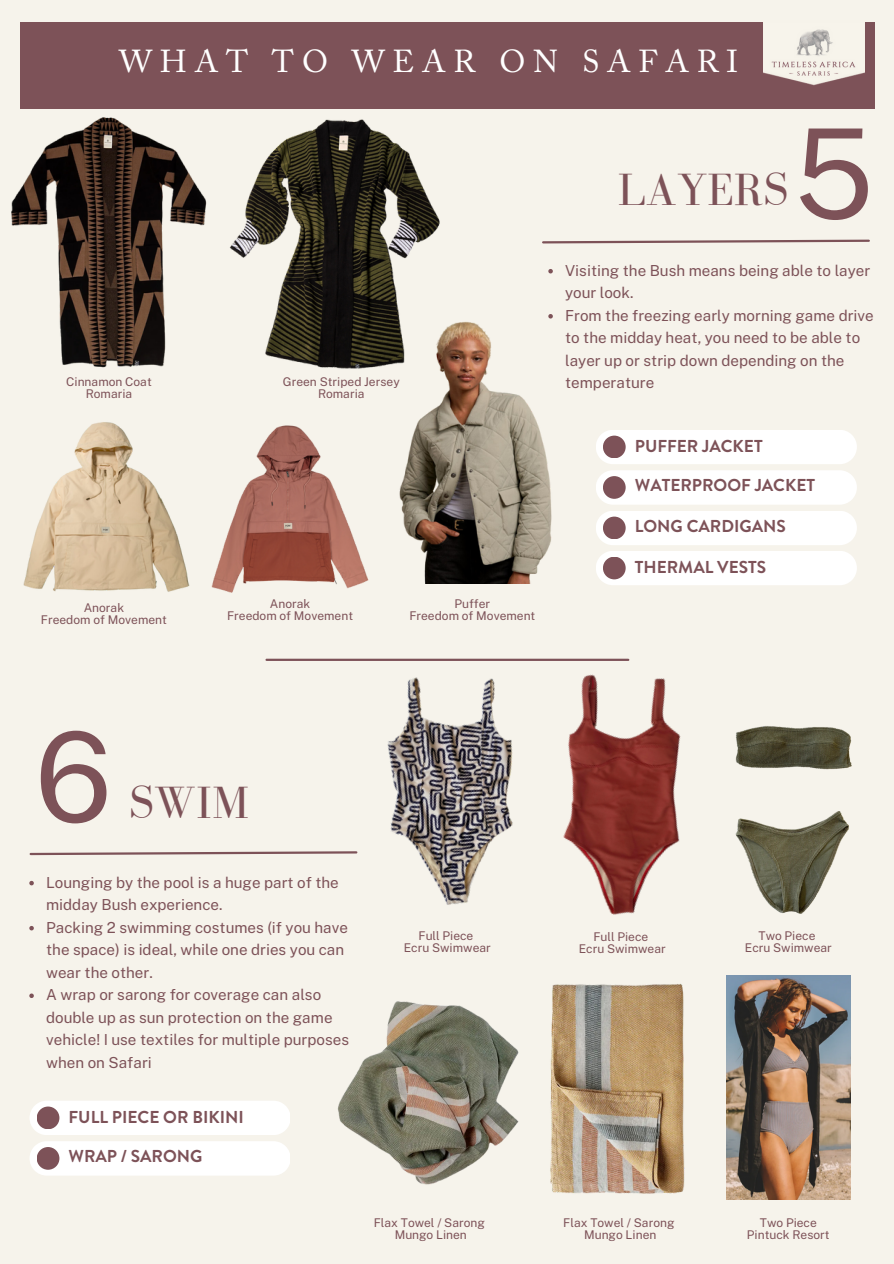
<style>
.page{position:relative;width:894px;height:1264px;background:#fff}
.page>*{position:absolute;margin:0;border:0;box-sizing:border-box;transform-origin:0 0}
.t1{font:124.65px "Public Sans";color:#7d5258}
.t2{font:46.5px "Bodoni FLF";color:#7d5258}
.t3{font:31.5px "Adobe Caslon Pro";letter-spacing:.25em;color:#fff}
.t4{font:700 17.25px "Brandon Grotesque";color:#7d5258}
.t5{font:15.15px/22.5px "Public Sans";color:#7d5258}
.t6{font:12px "Public Sans";color:#7d5258}
</style>
<div class="page">
<div style="left:0;top:0;width:893px;height:1263px;background:#f6f3eb"></div>
<svg style="left:542px;top:239px;width:328px;height:5px"></svg>
<div style="left:20px;top:23px;width:854px;height:86px;background:#7d5258"></div>
<img style="left:763px;top:23px;width:101px;height:63px">
<svg style="left:29px;top:851px;width:286px;height:5px"></svg>
<div style="left:30px;top:1101px;width:260px;height:34px;background:#fff"></div>
<div style="left:30px;top:1141px;width:260px;height:34px;background:#fff"></div>
<div style="left:37px;top:1106px;width:22px;height:23px;background:#7d5258;border-radius:50%"></div>
<div style="left:37px;top:1146px;width:22px;height:23px;background:#7d5258;border-radius:50%"></div>
<hr style="left:266px;top:658px;width:362px;height:3px;background:#7d5258">
<img style="left:315px;top:658px;width:164px;height:247px">
<img style="left:479px;top:658px;width:202px;height:257px">
<img style="left:735px;top:811px;width:114px;height:103px">
<img style="left:735px;top:726px;width:117px;height:44px">
<img style="left:11px;top:117px;width:196px;height:251px">
<img style="left:23px;top:422px;width:167px;height:170px">
<img style="left:399px;top:318px;width:153px;height:265px">
<img style="left:211px;top:425px;width:158px;height:168px">
<img style="left:229px;top:119px;width:251px;height:255px">
<div style="left:596px;top:430px;width:260px;height:34px;background:#fff"></div>
<div style="left:596px;top:470px;width:260px;height:34px;background:#fff"></div>
<div style="left:596px;top:511px;width:260px;height:34px;background:#fff"></div>
<div style="left:602px;top:435px;width:23px;height:23px;background:#7d5258;border-radius:50%"></div>
<div style="left:602px;top:476px;width:23px;height:23px;background:#7d5258;border-radius:50%"></div>
<div style="left:602px;top:516px;width:23px;height:23px;background:#7d5258;border-radius:50%"></div>
<div style="left:596px;top:551px;width:260px;height:34px;background:#fff"></div>
<div style="left:602px;top:556px;width:23px;height:23px;background:#7d5258;border-radius:50%"></div>
<img style="left:726px;top:975px;width:124px;height:224px">
<img style="left:550px;top:984px;width:135px;height:210px">
<img style="left:337px;top:1001px;width:182px;height:184px">
<svg style="left:548px;top:269px;width:4px;height:4px"></svg>
<svg style="left:548px;top:314px;width:4px;height:4px"></svg>
<svg style="left:29px;top:880px;width:5px;height:5px"></svg>
<svg style="left:29px;top:926px;width:5px;height:4px"></svg>
<svg style="left:29px;top:993px;width:5px;height:5px"></svg>
<p class="t3" style="left:119px;top:49px;width:620px">WHAT TO WEAR ON SAFARI</p>
<p class="t2" style="left:617px;top:164px;width:172px">LAYERS</p>
<p class="t1" style="left:793px;top:100px;width:81px">5</p>
<p class="t6" style="left:66px;top:375px;width:87px">Cinnamon Coat</p>
<p class="t6" style="left:86px;top:387px;width:48px">Romaria</p>
<p class="t6" style="left:84px;top:601px;width:42px">Anorak</p>
<p class="t6" style="left:41px;top:613px;width:127px">Freedom of Movement</p>
<p class="t6" style="left:283px;top:375px;width:118px">Green Striped Jersey</p>
<p class="t6" style="left:318px;top:387px;width:48px">Romaria</p>
<p class="t6" style="left:270px;top:596px;width:42px">Anorak</p>
<p class="t6" style="left:227px;top:608px;width:127px">Freedom of Movement</p>
<p class="t6" style="left:454px;top:596px;width:37px">Puffer</p>
<p class="t6" style="left:409px;top:608px;width:127px">Freedom of Movement</p>
<p class="t5" style="left:565px;top:259px;width:306px">Visiting the Bush means being able to layer your look.</p>
<p class="t5" style="left:565px;top:304px;width:310px">From the freezing early morning game drive to the midday heat, you need to be able to layer up or strip down depending on the temperature</p>
<p class="t4" style="left:634px;top:434px;width:129px">PUFFER JACKET</p>
<p class="t4" style="left:634px;top:473px;width:182px">WATERPROOF JACKET</p>
<p class="t4" style="left:634px;top:513px;width:152px">LONG CARDIGANS</p>
<p class="t4" style="left:634px;top:555px;width:133px">THERMAL VESTS</p>
<p class="t1" style="left:35px;top:703px;width:79px">6</p>
<p class="t2" style="left:129px;top:777px;width:122px">SWIM</p>
<p class="t5" style="left:46px;top:870px;width:294px">Lounging by the pool is a huge part of the midday Bush experience.</p>
<p class="t5" style="left:46px;top:915px;width:303px">Packing 2 swimming costumes (if you have the space) is ideal, while one dries you can wear the other.</p>
<p class="t5" style="left:46px;top:983px;width:304px">A wrap or sarong for coverage can also double up as sun protection on the game vehicle! I use textiles for multiple purposes when on Safari</p>
<p class="t4" style="left:69px;top:1104px;width:177px">FULL PIECE OR BIKINI</p>
<p class="t4" style="left:69px;top:1144px;width:135px">WRAP / SARONG</p>
<p class="t6" style="left:418px;top:928px;width:56px">Full Piece</p>
<p class="t6" style="left:403px;top:940px;width:88px">Ecru Swimwear</p>
<p class="t6" style="left:373px;top:1215px;width:113px">Flax Towel / Sarong</p>
<p class="t6" style="left:394px;top:1227px;width:74px">Mungo Linen</p>
<p class="t6" style="left:593px;top:929px;width:56px">Full Piece</p>
<p class="t6" style="left:578px;top:941px;width:88px">Ecru Swimwear</p>
<p class="t6" style="left:758px;top:928px;width:58px">Two Piece</p>
<p class="t6" style="left:744px;top:940px;width:88px">Ecru Swimwear</p>
<p class="t6" style="left:563px;top:1215px;width:113px">Flax Towel / Sarong</p>
<p class="t6" style="left:584px;top:1227px;width:74px">Mungo Linen</p>
<p class="t6" style="left:759px;top:1215px;width:58px">Two Piece</p>
<p class="t6" style="left:746px;top:1227px;width:84px">Pintuck Resort</p>
</div>
